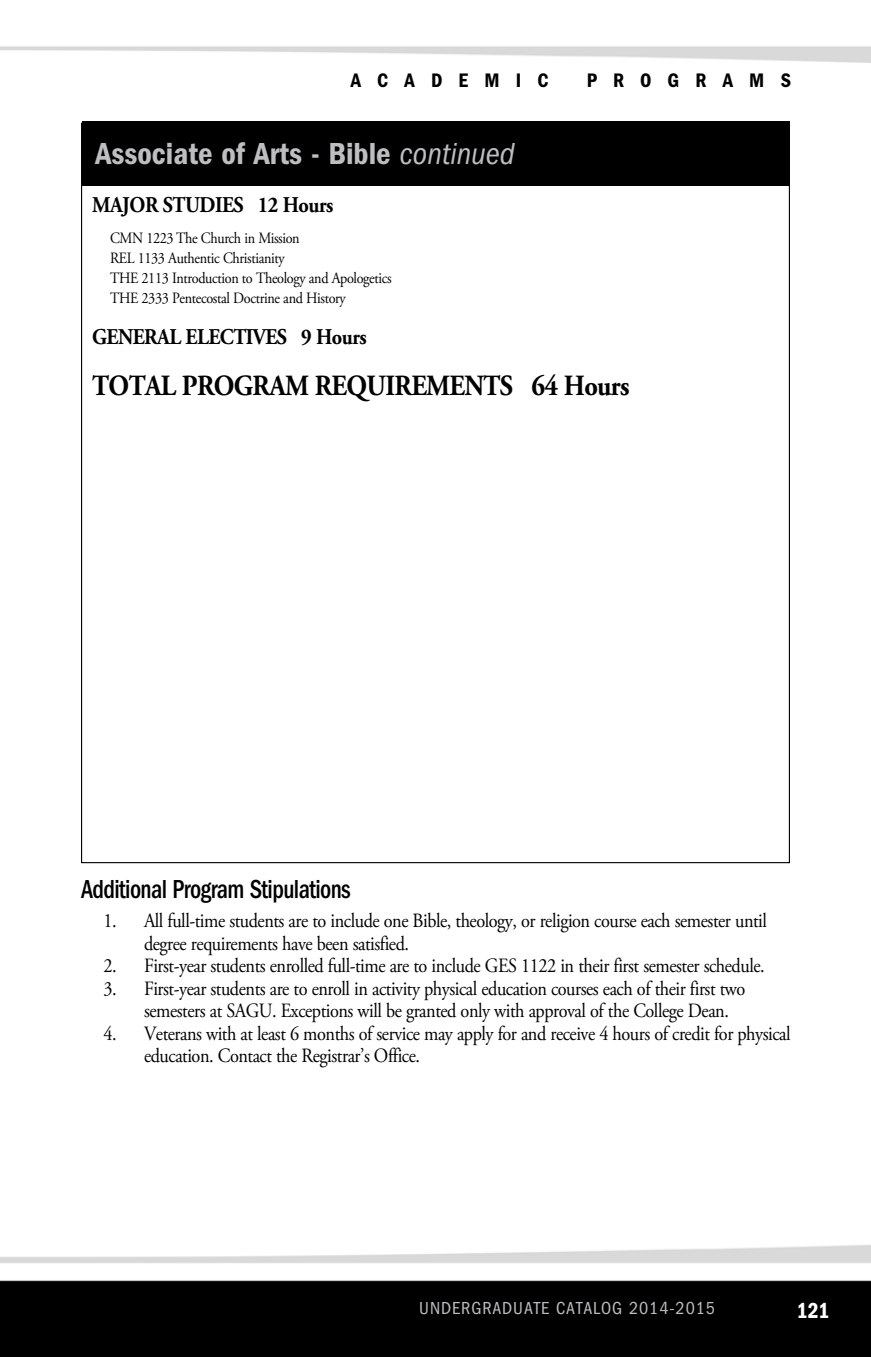
<style>
.page{position:relative;width:871px;height:1357px;background:#fff}
.page>*{position:absolute;margin:0;border:0;box-sizing:border-box;transform-origin:0 0}
.t1{font:31.5px "ITC Franklin Gothic Std Dm Cd";color:#bcbec0}
.t2{font:700 29.25px "Adobe Garamond Pro";letter-spacing:-.025em;color:#000;scale:.9 1}
.t3{font:500 condensed 27px "ITC Franklin Gothic Std";letter-spacing:-.025em;color:#000;scale:.9 1}
.t4{font:700 22.5px "Adobe Garamond Pro";letter-spacing:-.025em;color:#000;scale:.9 1}
.t5{font:22.5px "ITC Franklin Gothic Std Dm Cd";color:#fff;scale:.95 1}
.t6{font:20.25px/22.5px "Adobe Garamond Pro";letter-spacing:-.025em;color:#000;scale:.9 1}
.t7{font:20.25px "ITC Franklin Gothic Std Dm Cd";letter-spacing:.8em;color:#000}
.t8{font:condensed 18px "ITC Franklin Gothic Std";letter-spacing:.05em;color:#bcbec0}
.t9{font:15.75px/20.2px "Adobe Garamond Pro";letter-spacing:-.025em;color:#000;scale:.9 1}
.s1{font-family:"ITC Franklin Gothic Std";font-style:italic;font-stretch:condensed}
</style>
<div class="page">
<img style="left:0;top:46px;width:871px;height:1311px">
<div style="left:82px;top:122px;width:708px;height:64px;background:#000"></div>
<p class="t7" style="left:351px;top:69px;width:199px">ACADEMIC</p>
<p class="t7" style="left:587px;top:69px;width:206px">PROGRAMS</p>
<h1 class="t1" style="left:95px;top:136px;width:421px">Associate of Arts - Bible <span class="s1">continued</span></h1>
<p class="t4" style="left:92px;top:192px;width:269px">MAJOR STUDIES 12 Hours</p>
<p class="t9" style="left:110px;top:228px;width:314px">CMN 1223 The Church in Mission<br>REL 1133 Authentic Christianity<br>THE 2113 Introduction to Theology and Apologetics THE 2333 Pentecostal Doctrine and History</p>
<p class="t4" style="left:92px;top:324px;width:306px">GENERAL ELECTIVES 9 Hours</p>
<h2 class="t2" style="left:92px;top:368px;width:598px">TOTAL PROGRAM REQUIREMENTS 64 Hours</h2>
<h3 class="t3" style="left:81px;top:874px;width:301px">Additional Program Stipulations</h3>
<p class="t6" style="left:144px;top:910px;width:693px;text-indent:-40px">1. All full-time students are to include one Bible, theology, or religion course each semester until degree requirements have been satisfied.</p>
<p class="t6" style="left:104px;top:955px;width:736px">2. First-year students enrolled full-time are to include GES 1122 in their first semester schedule.</p>
<p class="t6" style="left:144px;top:978px;width:669px;text-indent:-40px">3. First-year students are to enroll in activity physical education courses each of their first two semesters at SAGU. Exceptions will be granted only with approval of the College Dean.</p>
<p class="t6" style="left:144px;top:1023px;width:720px;text-indent:-40px">4. Veterans with at least 6 months of service may apply for and receive 4 hours of credit for physical education. Contact the Registrar’s Office.</p>
<p class="t8" style="left:419px;top:1298px;width:297px">UNDERGRADUATE CATALOG 2014-2015</p>
<p class="t5" style="left:797px;top:1298px;width:36px">121</p>
</div>
